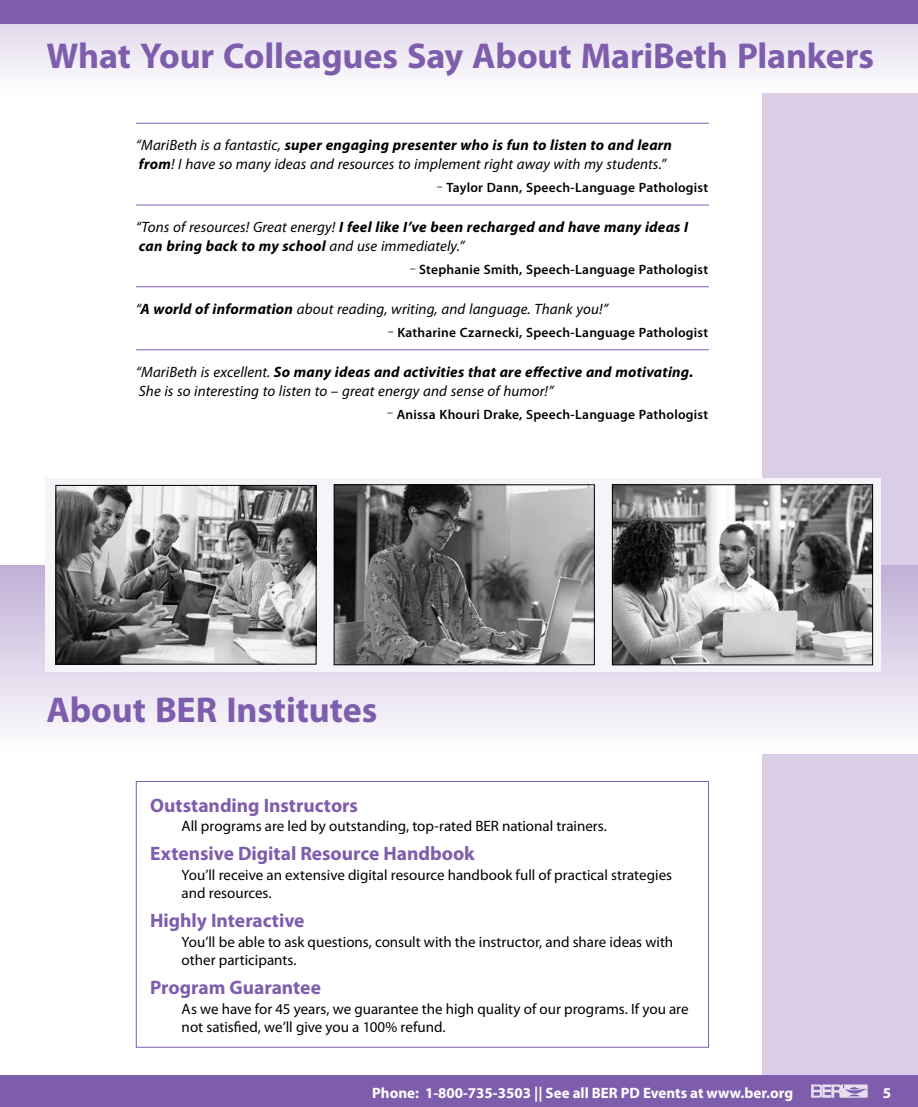
<style>
.page{position:relative;width:918px;height:1107px;background:#fff}
.page>*{position:absolute;margin:0;border:0;box-sizing:border-box;transform-origin:0 0}
.t1{font:700 36px "Myriad Pro";letter-spacing:-.005em;color:#7f5dad}
.t2{font:700 19.5px "Myriad Pro";color:#7f5dad}
.t3{font:15px/18px "Myriad Pro";color:#000}
.t4{font:italic 15px/18.8px "Myriad Pro";letter-spacing:.005em;color:#000}
.t5{font:italic 700 15px/18.8px "Myriad Pro";letter-spacing:.015em;color:#000}
.t6{font:700 15px "Myriad Pro";color:#fff}
.t7{font:600 13.5px "Myriad Pro";letter-spacing:.015em;color:#000}
.s1{font-weight:700}
.s2{font-size:12px;color:#4a4a4d}
.s3{font-weight:400}
</style>
<div class="page">
<div style="left:763px;top:0;width:155px;height:1107px;background:#d9cee6"></div>
<div style="left:0;top:1076px;width:918px;height:31px;background:#7f5dad"></div>
<svg style="left:811px;top:1084px;width:57px;height:14px"></svg>
<svg style="left:0;top:24px;width:918px;height:68px"></svg>
<div style="left:0;top:0;width:918px;height:24px;background:#7f5dad"></div>
<hr style="left:136px;top:123px;width:573px;height:1px;background:#7f5dad">
<hr style="left:136px;top:205px;width:573px;height:1px;background:#7f5dad">
<hr style="left:136px;top:287px;width:573px;height:1px;background:#7f5dad">
<hr style="left:136px;top:350px;width:573px;height:1px;background:#7f5dad">
<div style="left:0;top:566px;width:918px;height:187px;background:linear-gradient(to bottom,#c1b1d7,#fefefe)"></div>
<div style="left:136px;top:781px;width:573px;height:267px;border:1px solid #7f5dad"></div>
<div style="left:45px;top:478px;width:835px;height:194px;background:#f6f4f9"></div>
<img style="left:58px;top:487px;width:256px;height:176px">
<div style="left:56px;top:485px;width:260px;height:180px;border:1px solid #000"></div>
<img style="left:336px;top:486px;width:257px;height:177px">
<div style="left:334px;top:484px;width:261px;height:181px;border:1px solid #000"></div>
<img style="left:614px;top:486px;width:257px;height:177px">
<div style="left:612px;top:484px;width:261px;height:181px;border:1px solid #000"></div>
<h1 class="t1" style="left:46px;top:32px;width:829px">What Your Colleagues Say About MariBeth Plankers</h1>
<p class="t4" style="left:136px;top:136px;width:538px">“MariBeth is a fantastic, <span class="s1">super engaging presenter who is fun to listen to and learn from</span>! I have so many ideas and resources to implement right away with my students.”</p>
<p class="t7" style="left:437px;top:179px;width:273px"><span class="s2">–</span> Taylor Dann, Speech-Language Pathologist</p>
<p class="t5" style="left:136px;top:217px;width:554px"><span class="s3">“Tons of resources! Great energy!</span> I feel like I’ve been recharged and have many ideas I can bring back to my school <span class="s3">and use immediately.”</span></p>
<p class="t7" style="left:410px;top:261px;width:300px"><span class="s2">–</span> Stephanie Smith, Speech-Language Pathologist</p>
<p class="t4" style="left:136px;top:299px;width:474px">“<span class="s1">A world of information</span> about reading, writing, and language. Thank you!”</p>
<p class="t7" style="left:388px;top:324px;width:322px"><span class="s2">–</span> Katharine Czarnecki, Speech-Language Pathologist</p>
<p class="t4" style="left:136px;top:362px;width:559px">“MariBeth is excellent. <span class="s1">So many ideas and activities that are effective and motivating.<br></span>She is so interesting to listen to – great energy and sense of humor!”</p>
<p class="t7" style="left:387px;top:406px;width:322px"><span class="s2">–</span> Anissa Khouri Drake, Speech-Language Pathologist</p>
<h1 class="t1" style="left:46px;top:686px;width:332px">About BER Institutes</h1>
<h2 class="t2" style="left:150px;top:792px;width:209px">Outstanding Instructors</h2>
<p class="t3" style="left:182px;top:817px;width:427px">All programs are led by outstanding, top-rated BER national trainers.</p>
<h2 class="t2" style="left:150px;top:841px;width:326px">Extensive Digital Resource Handbook</h2>
<p class="t3" style="left:182px;top:866px;width:492px">You’ll receive an extensive digital resource handbook full of practical strategies and resources.</p>
<h2 class="t2" style="left:150px;top:908px;width:156px">Highly Interactive</h2>
<p class="t3" style="left:182px;top:933px;width:493px">You’ll be able to ask questions, consult with the instructor, and share ideas with other participants.</p>
<h2 class="t2" style="left:150px;top:975px;width:172px">Program Guarantee</h2>
<p class="t3" style="left:182px;top:1000px;width:509px">As we have for 45 years, we guarantee the high quality of our programs. If you are not satisfied, we’ll give you a 100% refund.</p>
<p class="t6" style="left:372px;top:1083px;width:422px">Phone: 1-800-735-3503 || See all BER PD Events at www.ber.org</p>
<p class="t6" style="left:883px;top:1083px;width:10px">5</p>
</div>
